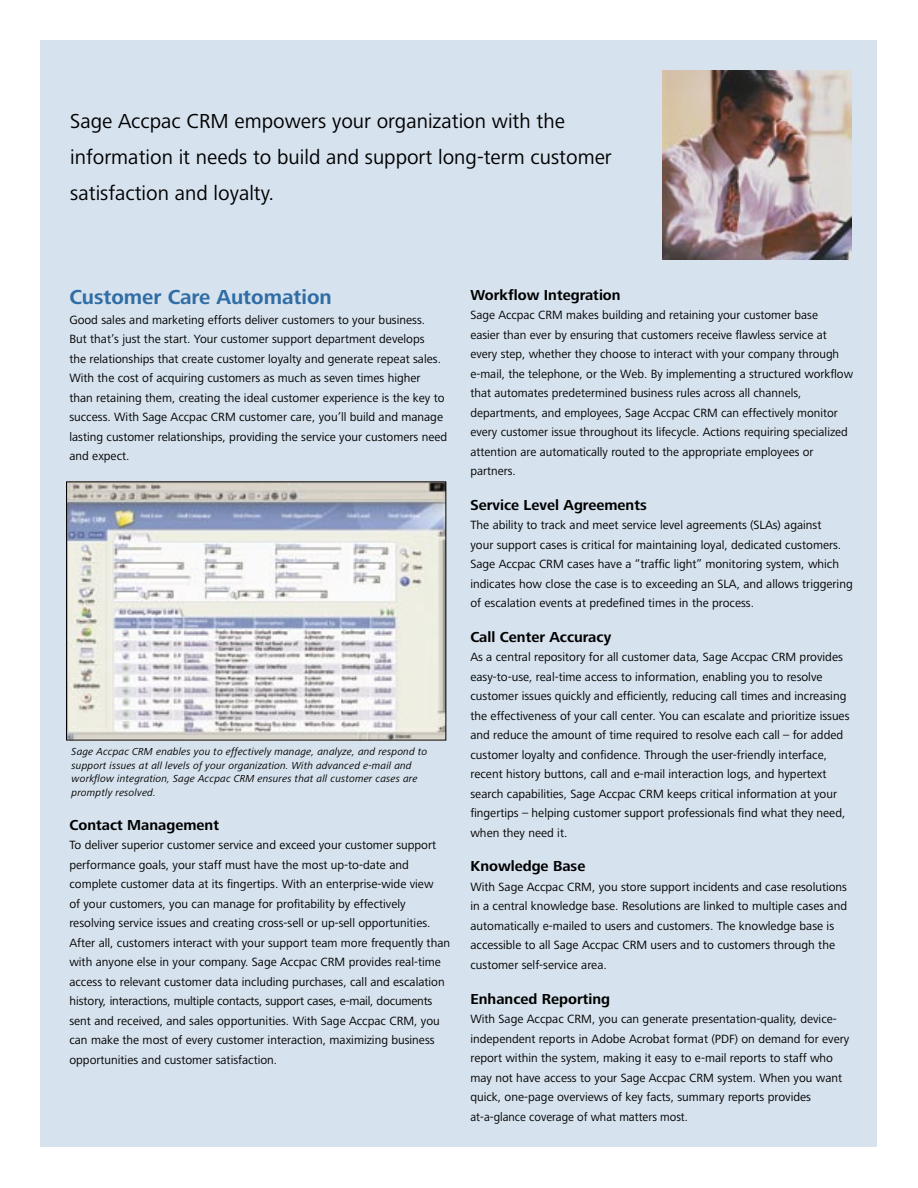
<style>
.page{position:relative;width:918px;height:1188px;background:#fff}
.page>*{position:absolute;margin:0;border:0;box-sizing:border-box;transform-origin:0 0}
.t1{font:21px/36px "Frutiger Next LT";color:#000}
.t2{font:700 21px "Frutiger Next LT";color:#306da6}
.t3{font:700 15px "Frutiger Next LT";color:#000}
.t4{font:12.3px/19.5px "Frutiger Next LT";color:#000}
.t5{font:italic 10.5px/13.5px "Frutiger Next LT";letter-spacing:.01em;color:#000}
</style>
<div class="page">
<div style="left:40px;top:40px;width:838px;height:1108px;background:#d6e2ed"></div>
<img style="left:68px;top:484px;width:376px;height:254px">
<div style="left:66px;top:482px;width:380px;height:258px;border:1px solid #000"></div>
<img style="left:663px;top:71px;width:188px;height:189px">
<h1 class="t1" style="left:70px;top:103px;width:543px">Sage Accpac CRM empowers your organization with the information it needs to build and support long-term customer satisfaction and loyalty.</h1>
<h1 class="t2" style="left:69px;top:286px;width:264px">Customer Care Automation</h1>
<p class="t4" style="left:69px;top:310px;width:379px">Good sales and marketing efforts deliver customers to your business.<br>But that’s just the start. Your customer support department develops<br>the relationships that create customer loyalty and generate repeat sales.<br>With the cost of acquiring customers as much as seven times higher<br>than retaining them, creating the ideal customer experience is the key to success. With Sage Accpac CRM customer care, you’ll build and manage lasting customer relationships, providing the service your customers need and expect.</p>
<p class="t5" style="left:72px;top:745px;width:357px">Sage Accpac CRM enables you to effectively manage, analyze, and respond to support issues at all levels of your organization. With advanced e-mail and workflow integration, Sage Accpac CRM ensures that all customer cases are promptly resolved.</p>
<p class="t3" style="left:69px;top:817px;width:151px">Contact Management</p>
<p class="t4" style="left:69px;top:836px;width:382px">To deliver superior customer service and exceed your customer support performance goals, your staff must have the most up-to-date and complete customer data at its fingertips. With an enterprise-wide view<br>of your customers, you can manage for profitability by effectively resolving service issues and creating cross-sell or up-sell opportunities.<br>After all, customers interact with your support team more frequently than with anyone else in your company. Sage Accpac CRM provides real-time access to relevant customer data including purchases, call and escalation history, interactions, multiple contacts, support cases, e-mail, documents sent and received, and sales opportunities. With Sage Accpac CRM, you can make the most of every customer interaction, maximizing business opportunities and customer satisfaction.</p>
<p class="t3" style="left:470px;top:286px;width:152px">Workflow Integration</p>
<p class="t4" style="left:470px;top:305px;width:384px">Sage Accpac CRM makes building and retaining your customer base<br>easier than ever by ensuring that customers receive flawless service at every step, whether they choose to interact with your company through e-mail, the telephone, or the Web. By implementing a structured workflow that automates predetermined business rules across all channels, departments, and employees, Sage Accpac CRM can effectively monitor every customer issue throughout its lifecycle. Actions requiring specialized attention are automatically routed to the appropriate employees or partners.</p>
<p class="t3" style="left:470px;top:496px;width:178px">Service Level Agreements</p>
<p class="t4" style="left:470px;top:515px;width:384px">The ability to track and meet service level agreements (SLAs) against<br>your support cases is critical for maintaining loyal, dedicated customers.<br>Sage Accpac CRM cases have a “traffic light” monitoring system, which indicates how close the case is to exceeding an SLA, and allows triggering of escalation events at predefined times in the process.</p>
<p class="t3" style="left:470px;top:628px;width:142px">Call Center Accuracy</p>
<p class="t4" style="left:470px;top:648px;width:381px">As a central repository for all customer data, Sage Accpac CRM provides easy-to-use, real-time access to information, enabling you to resolve customer issues quickly and efficiently, reducing call times and increasing the effectiveness of your call center. You can escalate and prioritize issues and reduce the amount of time required to resolve each call – for added customer loyalty and confidence. Through the user-friendly interface, recent history buttons, call and e-mail interaction logs, and hypertext search capabilities, Sage Accpac CRM keeps critical information at your fingertips – helping customer support professionals find what they need, when they need it.</p>
<p class="t3" style="left:470px;top:858px;width:116px">Knowledge Base</p>
<p class="t4" style="left:470px;top:877px;width:378px">With Sage Accpac CRM, you store support incidents and case resolutions in a central knowledge base. Resolutions are linked to multiple cases and automatically e-mailed to users and customers. The knowledge base is accessible to all Sage Accpac CRM users and to customers through the customer self-service area.</p>
<p class="t3" style="left:470px;top:990px;width:141px">Enhanced Reporting</p>
<p class="t4" style="left:470px;top:1009px;width:380px">With Sage Accpac CRM, you can generate presentation-quality, device&shy;independent reports in Adobe Acrobat format (PDF) on demand for every report within the system, making it easy to e-mail reports to staff who may not have access to your Sage Accpac CRM system. When you want quick, one-page overviews of key facts, summary reports provides at-a-glance coverage of what matters most.</p>
</div>
